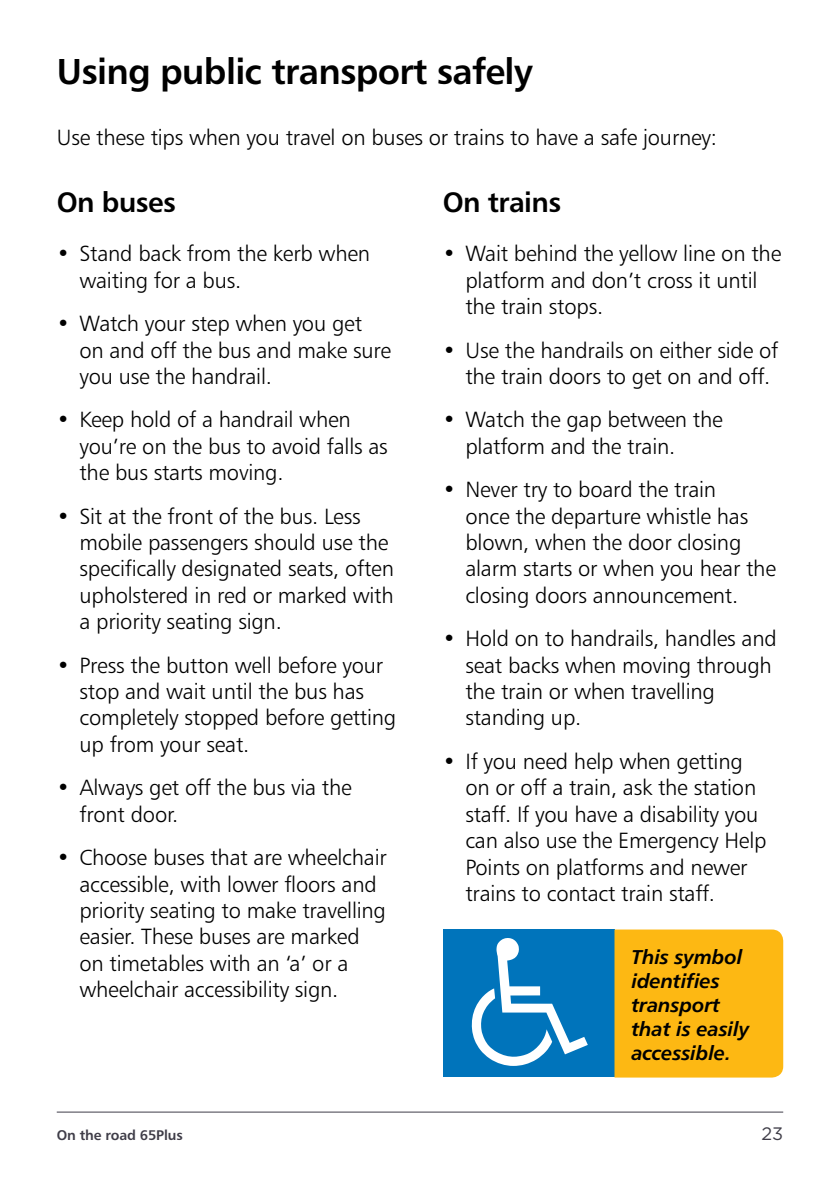
<style>
.page{position:relative;width:840px;height:1191px;background:#fff}
.page>*{position:absolute;margin:0;border:0;box-sizing:border-box;transform-origin:0 0}
.t1{font:500 36px "Trans Text Md";letter-spacing:-.02em;color:#000}
.t2{font:500 28px "Trans Text Md";letter-spacing:-.02em;color:#000}
.t3{font:300 22px/26.4px "Trans Text Lt";letter-spacing:-.01em;color:#000}
.t4{font:italic 500 20px/24px "Trans Text Md";letter-spacing:-.01em;color:#000}
.t5{font:18px "Gotham";color:#3f3d48}
.t6{font:500 14px "Trans Text Md";letter-spacing:-.01em;color:#3f3d48}
</style>
<div class="page">
<hr style="left:57px;top:1111px;width:725px;height:1px;background:#3f3d48">
<div style="left:442px;top:929px;width:172px;height:148px;background:#0074bb"></div>
<svg style="left:471px;top:938px;width:116px;height:128px"></svg>
<div style="left:614px;top:929px;width:168px;height:148px;background:#fdb813"></div>
<h1 class="t1" style="left:57px;top:57px;width:477px">Using public transport safely</h1>
<p class="t3" style="left:57px;top:125px;width:661px">Use these tips when you travel on buses or trains to have a safe journey:</p>
<p class="t2" style="left:57px;top:191px;width:120px">On buses</p>
<p class="t3" style="left:79px;top:242px;width:292px;text-indent:-23px">• Stand back from the kerb when waiting for a bus.</p>
<p class="t3" style="left:79px;top:312px;width:313px;text-indent:-23px">• Watch your step when you get on and off the bus and make sure you use the handrail.</p>
<p class="t3" style="left:79px;top:408px;width:310px;text-indent:-23px">• Keep hold of a handrail when you’re on the bus to avoid falls as the bus starts moving.</p>
<p class="t3" style="left:79px;top:504px;width:316px;text-indent:-23px">• Sit at the front of the bus. Less mobile passengers should use the specifically designated seats, often upholstered in red or marked with a priority seating sign.</p>
<p class="t3" style="left:79px;top:653px;width:318px;text-indent:-23px">• Press the button well before your stop and wait until the bus has completely stopped before getting up from your seat.</p>
<p class="t3" style="left:79px;top:776px;width:274px;text-indent:-23px">• Always get off the bus via the front door.</p>
<p class="t3" style="left:79px;top:845px;width:309px;text-indent:-23px">• Choose buses that are wheelchair accessible, with lower floors and priority seating to make travelling easier. These buses are marked on timetables with an ‘a’ or a wheelchair accessibility sign.</p>
<p class="t2" style="left:442px;top:191px;width:120px">On trains</p>
<p class="t3" style="left:465px;top:242px;width:317px;text-indent:-23px">• Wait behind the yellow line on the platform and don’t cross it until the train stops.</p>
<p class="t3" style="left:465px;top:338px;width:314px;text-indent:-23px">• Use the handrails on either side of the train doors to get on and off.</p>
<p class="t3" style="left:465px;top:408px;width:259px;text-indent:-23px">• Watch the gap between the platform and the train.</p>
<p class="t3" style="left:465px;top:478px;width:312px;text-indent:-23px">• Never try to board the train<br>once the departure whistle has blown, when the door closing alarm starts or when you hear the closing doors announcement.</p>
<p class="t3" style="left:465px;top:627px;width:313px;text-indent:-23px">• Hold on to handrails, handles and seat backs when moving through the train or when travelling standing up.</p>
<p class="t3" style="left:465px;top:749px;width:302px;text-indent:-23px">• If you need help when getting on or off a train, ask the station staff. If you have a disability you can also use the Emergency Help<br>Points on platforms and newer trains to contact train staff.</p>
<p class="t4" style="left:631px;top:946px;width:119px">This symbol identifies transport that is easily accessible.</p>
<p class="t6" style="left:57px;top:1129px;width:127px">On the road 65Plus</p>
<p class="t5" style="left:761px;top:1125px;width:23px">23</p>
</div>
